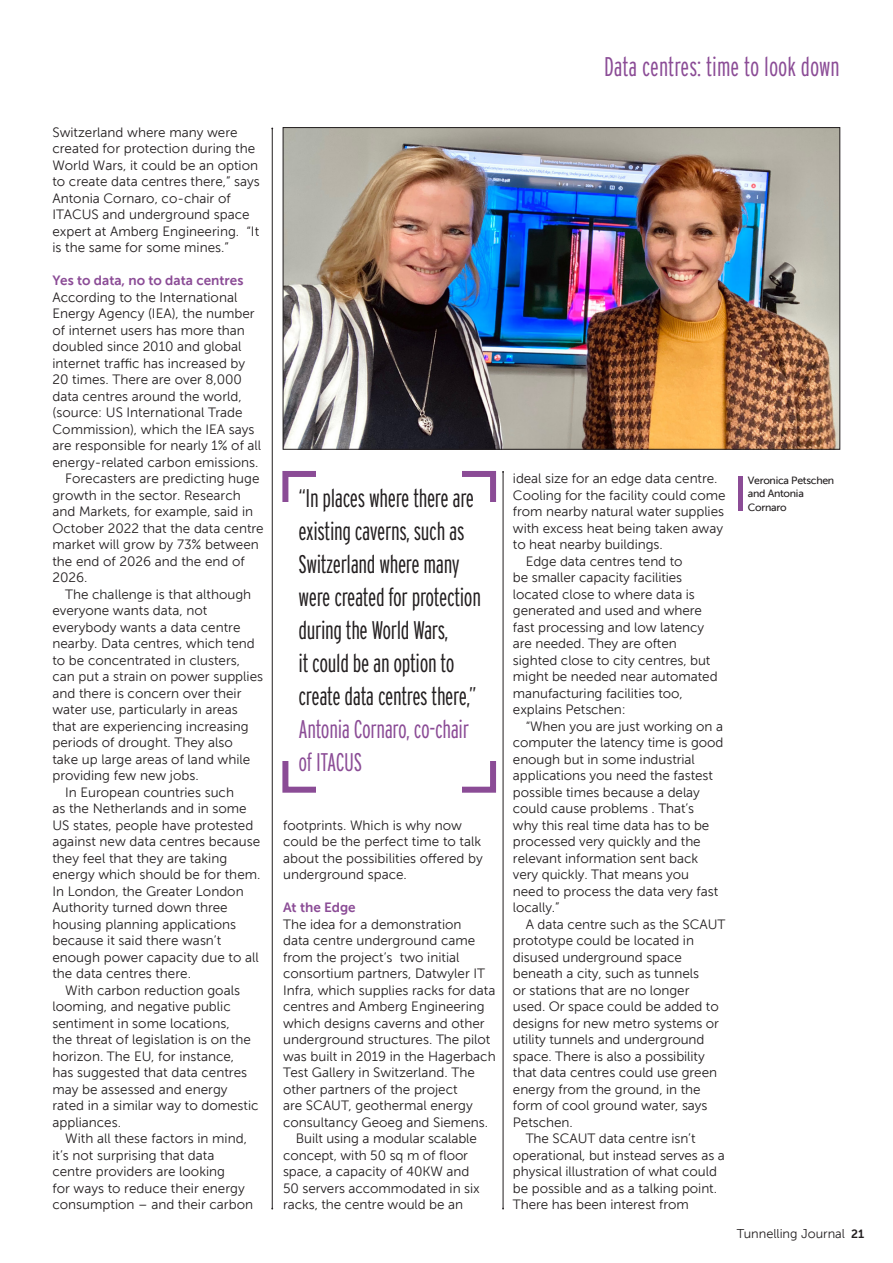
<style>
.page{position:relative;width:893px;height:1263px;background:#fff}
.page>*{position:absolute;margin:0;border:0;box-sizing:border-box;transform-origin:0 0}
.t1{font:300 27px "Interstate Compressed";color:#8b4c96}
.t2{font:300 25.5px/33px "Interstate Compressed";letter-spacing:-.015em;color:#231f20}
.t3{font:13.5px/16.5px "Museo Sans 300";color:#231f20}
.t4{font:13.5px "Museo Sans 700";color:#8b4c96}
.t5{font:12.75px "Museo Sans 300";color:#231f20}
.t6{font:10.5px/13.5px "Museo Sans 500";letter-spacing:-.025em;color:#231f20}
.s1{color:#8b4c96}
.s2{font-family:"Museo Sans 700";font-size:12px}
</style>
<div class="page">
<img style="left:285px;top:129px;width:553px;height:318px">
<div style="left:282px;top:471px;width:214px;height:322px;border:6px solid #8b4c96"></div>
<div style="left:316px;top:469px;width:145px;height:11px;background:#fff"></div>
<div style="left:316px;top:785px;width:145px;height:12px;background:#fff"></div>
<div style="left:280px;top:502px;width:11px;height:259px;background:#fff"></div>
<div style="left:489px;top:502px;width:12px;height:259px;background:#fff"></div>
<hr style="left:272px;top:128px;width:1px;height:1080px;background:#231f20">
<hr style="left:503px;top:472px;width:1px;height:736px;background:#231f20">
<hr style="left:739px;top:476px;width:4px;height:34px;background:#8b4c96">
<p class="t1" style="left:604px;top:51px;width:237px">Data centres: time to look down</p>
<p class="t3" style="left:52px;top:124px;width:209px">Switzerland where many were created for protection during the<br>World Wars, it could be an option to create data centres there,” says<br>Antonia Cornaro, co-chair of<br>ITACUS and underground space expert at Amberg Engineering. “It is the same for some mines.”</p>
<p class="t4" style="left:52px;top:273px;width:192px">Yes to data, no to data centres</p>
<p class="t3" style="left:52px;top:289px;width:210px">According to the International<br>Energy Agency (IEA), the number of internet users has more than doubled since 2010 and global internet traffic has increased by<br>20 times. There are over 8,000 data centres around the world, (source: US International Trade<br>Commission), which the IEA says are responsible for nearly 1% of all energy-related carbon emissions.</p>
<p class="t3" style="left:52px;top:470px;width:213px;text-indent:13px">Forecasters are predicting huge growth in the sector. Research and Markets, for example, said in<br>October 2022 that the data centre market will grow by 73% between the end of 2026 and the end of<br>2026.</p>
<p class="t3" style="left:52px;top:586px;width:212px;text-indent:13px">The challenge is that although everyone wants data, not everybody wants a data centre nearby. Data centres, which tend to be concentrated in clusters, can put a strain on power supplies and there is concern over their water use, particularly in areas that are experiencing increasing periods of drought. They also<br>take up large areas of land while providing few new jobs.</p>
<p class="t3" style="left:52px;top:784px;width:210px;text-indent:13px">In European countries such<br>as the Netherlands and in some<br>US states, people have protested against new data centres because they feel that they are taking energy which should be for them.<br>In London, the Greater London<br>Authority turned down three housing planning applications because it said there wasn’t enough power capacity due to all the data centres there.</p>
<p class="t3" style="left:52px;top:982px;width:208px;text-indent:13px">With carbon reduction goals looming, and negative public sentiment in some locations,<br>the threat of legislation is on the horizon. The EU, for instance,<br>has suggested that data centres may be assessed and energy rated in a similar way to domestic appliances.</p>
<p class="t3" style="left:52px;top:1130px;width:202px;text-indent:13px">With all these factors in mind, it’s not surprising that data centre providers are looking<br>for ways to reduce their energy consumption – and their carbon</p>
<p class="t2" style="left:299px;top:482px;width:184px">“In places where there are existing caverns, such as<br>Switzerland where many were created for protection during the World Wars,<br>it could be an option to create data centres there,”<br><span class="s1">Antonia Cornaro, co-chair of ITACUS</span></p>
<p class="t3" style="left:283px;top:817px;width:201px">footprints. Which is why now could be the perfect time to talk about the possibilities offered by underground space.</p>
<p class="t4" style="left:283px;top:900px;width:74px">At the Edge</p>
<p class="t3" style="left:283px;top:916px;width:214px">The idea for a demonstration<br>data centre underground came from the project’s two initial consortium partners, Datwyler IT<br>Infra, which supplies racks for data centres and Amberg Engineering which designs caverns and other underground structures. The pilot was built in 2019 in the Hagerbach<br>Test Gallery in Switzerland. The other partners of the project<br>are SCAUT, geothermal energy consultancy Geoeg and Siemens.</p>
<p class="t3" style="left:283px;top:1130px;width:198px;text-indent:13px">Built using a modular scalable concept, with 50 sq m of floor space, a capacity of 40KW and<br>50 servers accommodated in six racks, the centre would be an</p>
<p class="t3" style="left:513px;top:470px;width:214px">ideal size for an edge data centre.<br>Cooling for the facility could come from nearby natural water supplies with excess heat being taken away to heat nearby buildings.</p>
<p class="t3" style="left:513px;top:553px;width:206px;text-indent:13px">Edge data centres tend to<br>be smaller capacity facilities located close to where data is generated and used and where fast processing and low latency are needed. They are often sighted close to city centres, but might be needed near automated manufacturing facilities too, explains Petschen:</p>
<p class="t3" style="left:513px;top:718px;width:212px;text-indent:13px">“When you are just working on a computer the latency time is good enough but in some industrial applications you need the fastest possible times because a delay could cause problems . That’s<br>why this real time data has to be processed very quickly and the relevant information sent back very quickly. That means you<br>need to process the data very fast locally.”</p>
<p class="t3" style="left:513px;top:916px;width:214px;text-indent:13px">A data centre such as the SCAUT prototype could be located in disused underground space beneath a city, such as tunnels<br>or stations that are no longer<br>used. Or space could be added to designs for new metro systems or utility tunnels and underground space. There is also a possibility that data centres could use green energy from the ground, in the form of cool ground water, says<br>Petschen.</p>
<p class="t3" style="left:513px;top:1130px;width:213px;text-indent:13px">The SCAUT data centre isn’t operational, but instead serves as a physical illustration of what could be possible and as a talking point.<br>There has been interest from</p>
<p class="t6" style="left:748px;top:473px;width:88px">Veronica Petschen and Antonia<br>Cornaro</p>
<p class="t5" style="left:737px;top:1226px;width:129px">Tunnelling Journal <span class="s2">21</span></p>
</div>
